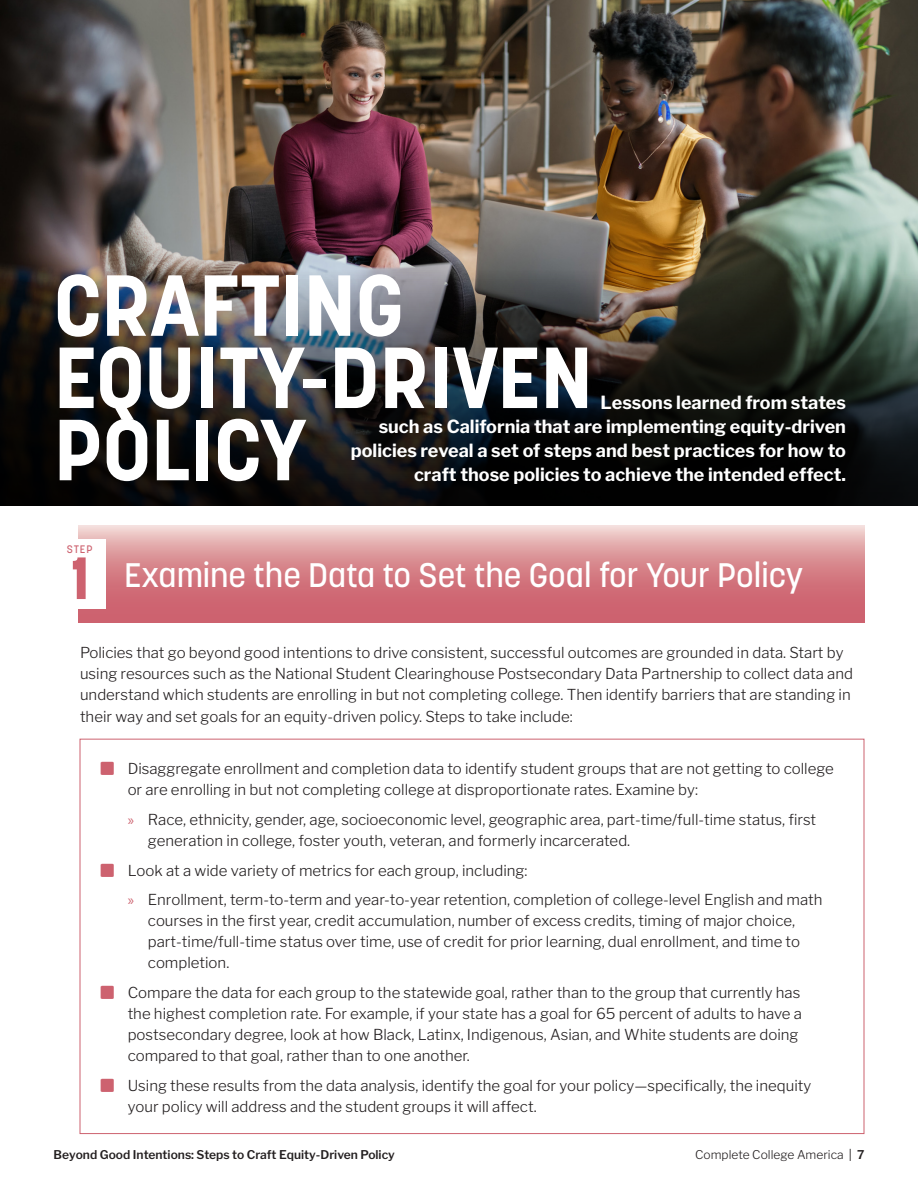
<style>
.page{position:relative;width:918px;height:1188px;background:#fff}
.page>*{position:absolute;margin:0;border:0;box-sizing:border-box;transform-origin:0 0}
.t1{font:700 85.8px/72.3px "Korolev";color:#fff}
.t2{font:800 58.95px "Korolev Condensed";color:#cd626f}
.t3{font:500 33.75px "Korolev";color:#fff}
.body{font:700 18px/24px "Libre Franklin";color:#fff;text-align:right}
.body-2{font:300 15px/21px "Libre Franklin";color:#231f20}
.t4{font:600 12px "Libre Franklin";color:#231f20}
.t5{font:300 12px "Libre Franklin";color:#231f20}
.t6{font:500 10.8px "Korolev";color:#cd626f}
.s1{font-family:"Myriad Pro";font-weight:400;color:#cd626f}
.s2{font-weight:400}
.s3{font-weight:600}
</style>
<div class="page">
<img style="left:0;top:0;width:918px;height:271px">
<img style="left:0;top:271px;width:918px;height:234px">
<svg style="left:79px;top:526px;width:785px;height:97px;background:#d8878e"></svg>
<div style="left:54px;top:540px;width:52px;height:69px;background:#fff"></div>
<p class="t1" style="left:54px;top:269px;width:540px">CRAFTING<br>EQUITY-DRIVEN<br>POLICY</p>
<p class="body" style="left:351px;top:390px;width:497px">Lessons learned from states<br>such as California that are implementing equity-driven policies reveal a set of steps and best practices for how to craft those policies to achieve the intended effect.</p>
<p class="t6" style="left:67px;top:542px;width:27px">STEP</p>
<p class="t2" style="left:71px;top:542px;width:19px">1</p>
<p class="t3" style="left:124px;top:554px;width:680px">Examine the Data to Set the Goal for Your Policy</p>
<p class="body-2" style="left:80px;top:642px;width:775px">Policies that go beyond good intentions to drive consistent, successful outcomes are grounded in data. Start by using resources such as the National Student Clearinghouse Postsecondary Data Partnership to collect data and understand which students are enrolling in but not completing college. Then identify barriers that are standing in their way and set goals for an equity-driven policy. Steps to take include:</p>
<p class="body-2" style="left:128px;top:758px;width:708px">Disaggregate enrollment and completion data to identify student groups that are not getting to college or are enrolling in but not completing college at disproportionate rates. Examine by:</p>
<p class="body-2" style="left:148px;top:809px;width:670px;text-indent:-20px"><span class="s1">»</span> Race, ethnicity, gender, age, socioeconomic level, geographic area, part-time/full-time status, first generation in college, foster youth, veteran, and formerly incarcerated.</p>
<p class="body-2" style="left:128px;top:860px;width:401px">Look at a wide variety of metrics for each group, including:</p>
<p class="body-2" style="left:148px;top:889px;width:676px;text-indent:-20px"><span class="s1">»</span> Enrollment, term-to-term and year-to-year retention, completion of college-level English and math courses in the first year, credit accumulation, number of excess credits, timing of major choice, part-time/full-time status over time, use of credit for prior learning, dual enrollment, and time to completion.</p>
<p class="body-2" style="left:128px;top:982px;width:676px">Compare the data for each group to the statewide goal, rather than to the group that currently has the highest completion rate. For example, if your state has a goal for 65 percent of adults to have a postsecondary degree, look at how Black, Latinx, Indigenous, Asian, and White students are doing compared to that goal, rather than to one another.</p>
<p class="body-2" style="left:128px;top:1075px;width:685px">Using these results from the data analysis, identify the goal for your policy—specifically, the inequity your policy will address and the student groups it will affect.</p>
<p class="t4" style="left:54px;top:1148px;width:343px">Beyond Good Intentions: Steps to Craft Equity-Driven Policy</p>
<p class="t5" style="left:695px;top:1148px;width:171px">Complete College America <span class="s2">|</span> <span class="s3">7</span></p>
</div>
